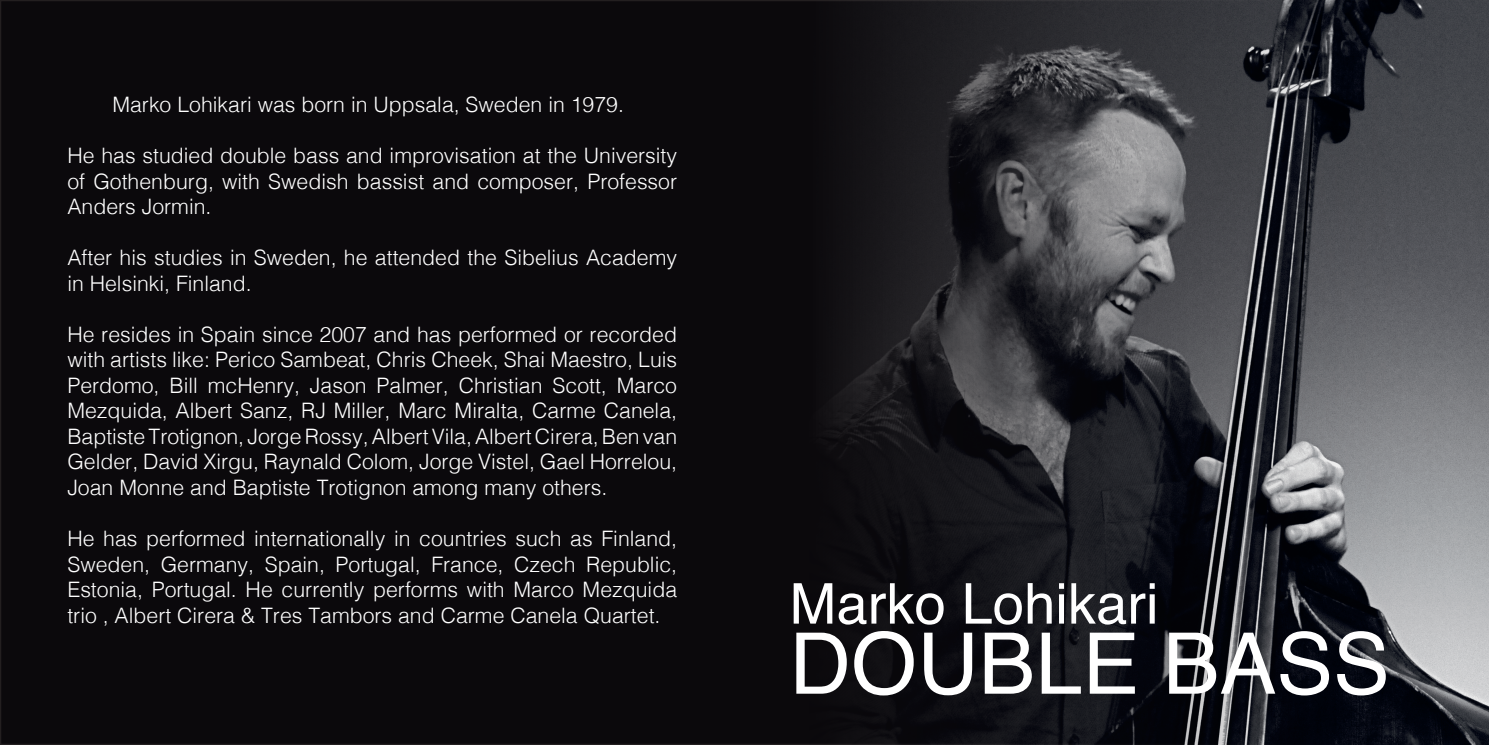
<style>
.page{position:relative;width:1489px;height:745px;background:#fff}
.page>*{position:absolute;margin:0;border:0;box-sizing:border-box;transform-origin:0 0}
.t1{font:85px "Helvetica";color:#fff}
.t2{font:56.25px "Helvetica";color:#fff}
.t3{font:300 21.25px/25.5px "Helvetica";color:#fff;text-align:justify}
</style>
<div class="page">
<div style="left:1px;top:1px;width:1487px;height:742px;background:#0b090c"></div>
<img style="left:709px;top:0;width:779px;height:744px">
<p class="t3" style="left:112px;top:90px;width:513px">Marko Lohikari was born in Uppsala, Sweden in 1979.</p>
<p class="t3" style="left:67px;top:141px;width:611px">He has studied double bass and improvisation at the University of Gothenburg, with Swedish bassist and composer, Professor Anders Jormin.</p>
<p class="t3" style="left:67px;top:243px;width:611px">After his studies in Sweden, he attended the Sibelius Academy in Helsinki, Finland.</p>
<p class="t3" style="left:67px;top:320px;width:611px">He resides in Spain since 2007 and has performed or recorded with artists like: Perico Sambeat, Chris Cheek, Shai Maestro, Luis Perdomo, Bill mcHenry, Jason Palmer, Christian Scott, Marco Mezquida, Albert Sanz, RJ Miller, Marc Miralta, Carme Canela, Baptiste Trotignon, Jorge Rossy, Albert Vila, Albert Cirera, Ben van Gelder, David Xirgu, Raynald Colom, Jorge Vistel, Gael Horrelou, Joan Monne and Baptiste Trotignon among many others.</p>
<p class="t3" style="left:67px;top:524px;width:611px">He has performed internationally in countries such as Finland, Sweden, Germany, Spain, Portugal, France, Czech Republic, Estonia, Portugal. He currently performs with Marco Mezquida trio , Albert Cirera &amp; Tres Tambors and Carme Canela Quartet.</p>
<h2 class="t2" style="left:789px;top:560px;width:370px">Marko Lohikari</h2>
<h1 class="t1" style="left:789px;top:597px;width:601px">DOUBLE BASS</h1>
</div>
